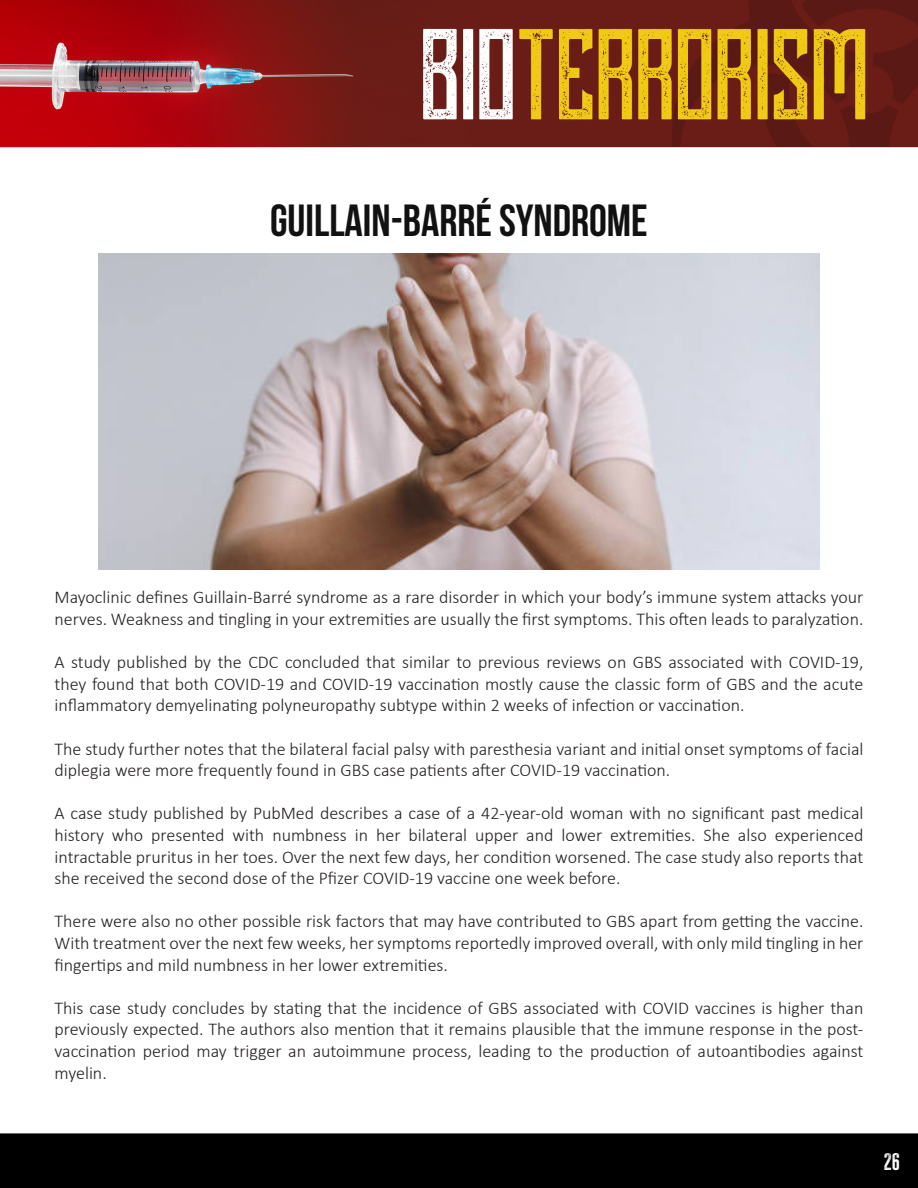
<style>
.page{position:relative;width:918px;height:1188px;background:#fff}
.page>*{position:absolute;margin:0;border:0;box-sizing:border-box;transform-origin:0 0}
.t1{font:700 45px "Bebas Neue";color:#111}
.t2{font:19.5px "Cheddar Gothic Rough";color:#fff}
.t3{font:300 18px/21.6px "Calibri";color:#231f20;text-align:justify}
</style>
<div class="page">
<img style="left:0;top:0;width:918px;height:1188px">
<img style="left:99px;top:254px;width:720px;height:315px">
<p class="t1" style="left:270px;top:196px;width:379px">GUILLAIN-BARRÉ SYNDROME</p>
<p class="t3" style="left:55px;top:587px;width:810px">Mayoclinic defines Guillain-Barré syndrome as a rare disorder in which your body’s immune system attacks your nerves. Weakness and tingling in your extremities are usually the first symptoms. This often leads to paralyzation.</p>
<p class="t3" style="left:55px;top:651px;width:810px">A study published by the CDC concluded that similar to previous reviews on GBS associated with COVID-19, they found that both COVID-19 and COVID-19 vaccination mostly cause the classic form of GBS and the acute inflammatory demyelinating polyneuropathy subtype within 2 weeks of infection or vaccination.</p>
<p class="t3" style="left:55px;top:738px;width:810px">The study further notes that the bilateral facial palsy with paresthesia variant and initial onset symptoms of facial diplegia were more frequently found in GBS case patients after COVID-19 vaccination.</p>
<p class="t3" style="left:55px;top:803px;width:810px">A case study published by PubMed describes a case of a 42-year-old woman with no significant past medical history who presented with numbness in her bilateral upper and lower extremities. She also experienced intractable pruritus in her toes. Over the next few days, her condition worsened. The case study also reports that she received the second dose of the Pfizer COVID-19 vaccine one week before.</p>
<p class="t3" style="left:55px;top:911px;width:810px">There were also no other possible risk factors that may have contributed to GBS apart from getting the vaccine.<br>With treatment over the next few weeks, her symptoms reportedly improved overall, with only mild tingling in her fingertips and mild numbness in her lower extremities.</p>
<p class="t3" style="left:55px;top:997px;width:810px">This case study concludes by stating that the incidence of GBS associated with COVID vaccines is higher than previously expected. The authors also mention that it remains plausible that the immune response in the post&shy;vaccination period may trigger an autoimmune process, leading to the production of autoantibodies against myelin.</p>
<p class="t2" style="left:884px;top:1149px;width:18px">26</p>
</div>
